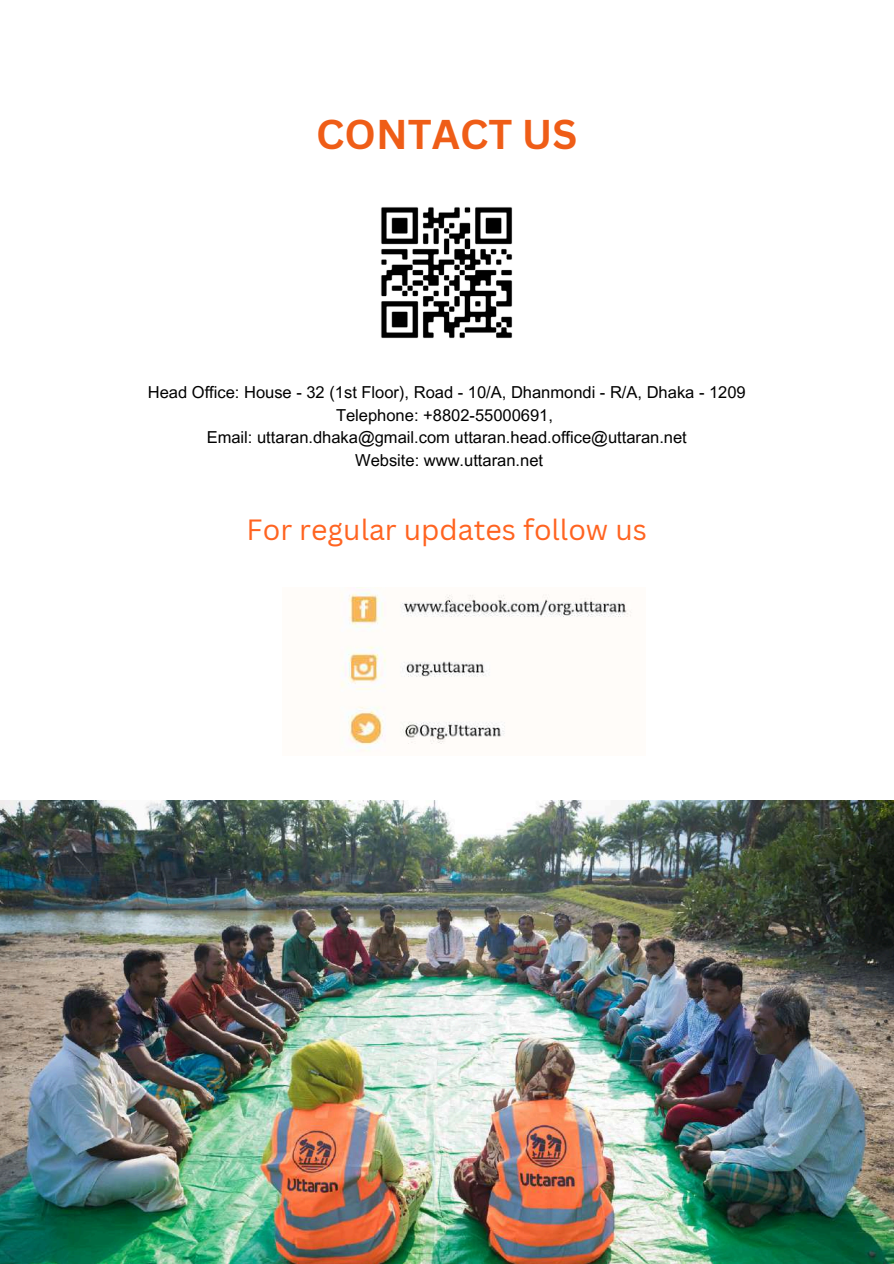
<style>
.page{position:relative;width:894px;height:1264px;background:#fff}
.page>*{position:absolute;margin:0;border:0;box-sizing:border-box;transform-origin:0 0}
.t1{font:700 40.5px "Canva Sans";color:#ef5d17}
.t2{font:28.5px "Canva Sans";color:#ff6421}
.t3{font:16.5px/22.5px "Arial MT Pro";color:#000;text-align:center}
</style>
<div class="page">
<img style="left:340px;top:591px;width:292px;height:161px">
<img style="left:381px;top:207px;width:132px;height:132px">
<img style="left:0;top:800px;width:893px;height:463px">
<h1 class="t1" style="left:316px;top:106px;width:262px">CONTACT US</h1>
<p class="t3" style="left:148px;top:383px;width:599px">Head Office: House - 32 (1st Floor), Road - 10/A, Dhanmondi - R/A, Dhaka - 1209<br>Telephone: +8802-55000691,<br>Email: uttaran.dhaka@gmail.com uttaran.head.office@uttaran.net<br>Website: www.uttaran.net</p>
<h2 class="t2" style="left:246px;top:509px;width:402px">For regular updates follow us</h2>
</div>
